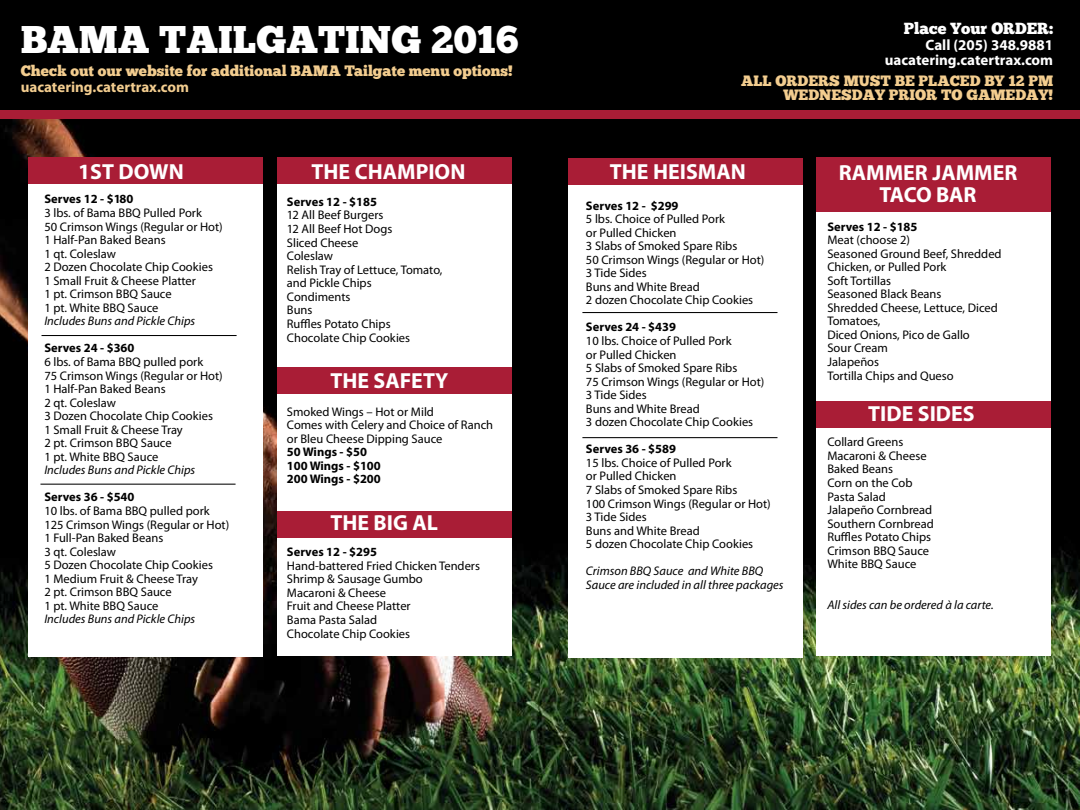
<style>
.page{position:relative;width:1080px;height:810px;background:#fff}
.page>*{position:absolute;margin:0;border:0;box-sizing:border-box;transform-origin:0 0}
.t1{font:38.62px "Chunk Five";color:#fff}
.t2{font:700 21.88px/21.9px "Myriad Pro";color:#fff;text-align:center}
.t3{font:16.12px "Chunk Five";color:#fff}
.t4{font:15px "Chunk Five Ex";color:#f3cd8f}
.t5{font:15px/13.8px "Chunk Five";color:#f3cd8f;text-align:right}
.t6{font:700 15px/15px "Myriad Pro";color:#fff;text-align:right}
.t7{font:700 15px "Myriad Pro";color:#f3cd8f}
.t8{font:12.5px/13.5px "Myriad Pro";color:#000}
.t9{font:italic 12.5px/13.8px "Myriad Pro";color:#000}
.t10{font:700 12.5px/13.5px "Myriad Pro";color:#000}
</style>
<div class="page">
<img style="left:0;top:118px;width:1080px;height:692px">
<div style="left:0;top:0;width:1080px;height:110px;background:#000"></div>
<div style="left:277px;top:158px;width:234px;height:498px;background:#fff"></div>
<div style="left:29px;top:158px;width:234px;height:498px;background:#fff"></div>
<div style="left:29px;top:158px;width:234px;height:26px;background:#a91d36"></div>
<div style="left:277px;top:158px;width:234px;height:26px;background:#a91d36"></div>
<div style="left:277px;top:367px;width:234px;height:26px;background:#a91d36"></div>
<div style="left:277px;top:511px;width:234px;height:26px;background:#a91d36"></div>
<hr style="left:42px;top:335px;width:195px;height:1px;background:#000">
<hr style="left:40px;top:484px;width:196px;height:1px;background:#000">
<div style="left:816px;top:158px;width:235px;height:498px;background:#fff"></div>
<div style="left:568px;top:159px;width:235px;height:499px;background:#fff"></div>
<div style="left:568px;top:158px;width:234px;height:26px;background:#a91d36"></div>
<div style="left:816px;top:402px;width:235px;height:26px;background:#a91d36"></div>
<div style="left:816px;top:158px;width:235px;height:54px;background:#a91d36"></div>
<hr style="left:582px;top:312px;width:196px;height:1px;background:#000">
<hr style="left:582px;top:437px;width:196px;height:1px;background:#000">
<div style="left:0;top:110px;width:1080px;height:8px;background:#a91d36"></div>
<h1 class="t1" style="left:21px;top:16px;width:499px">BAMA TAILGATING 2016</h1>
<p class="t3" style="left:904px;top:19px;width:151px">Place Your ORDER:</p>
<p class="t6" style="left:885px;top:37px;width:170px">Call (205) 348.9881 uacatering.catertrax.com</p>
<p class="t5" style="left:741px;top:74px;width:314px">ALL ORDERS MUST BE PLACED BY 12 PM<br>WEDNESDAY PRIOR TO GAMEDAY!</p>
<p class="t4" style="left:21px;top:59px;width:494px">Check out our website for additional BAMA Tailgate menu options!</p>
<p class="t7" style="left:21px;top:77px;width:170px">uacatering.catertrax.com</p>
<h2 class="t2" style="left:78px;top:160px;width:107px">1ST DOWN</h2>
<p class="t10" style="left:44px;top:192px;width:91px">Serves 12 - $180</p>
<p class="t8" style="left:44px;top:206px;width:180px">3 lbs. of Bama BBQ Pulled Pork<br>50 Crimson Wings (Regular or Hot)<br>1 Half-Pan Baked Beans<br>1 qt. Coleslaw<br>2 Dozen Chocolate Chip Cookies<br>1 Small Fruit &amp; Cheese Platter<br>1 pt. Crimson BBQ Sauce<br>1 pt. White BBQ Sauce</p>
<p class="t9" style="left:44px;top:314px;width:152px">Includes Buns and Pickle Chips</p>
<p class="t10" style="left:44px;top:341px;width:92px">Serves 24 - $360</p>
<p class="t8" style="left:44px;top:355px;width:180px">6 lbs. of Bama BBQ pulled pork<br>75 Crimson Wings (Regular or Hot)<br>1 Half-Pan Baked Beans<br>2 qt. Coleslaw<br>3 Dozen Chocolate Chip Cookies<br>1 Small Fruit &amp; Cheese Tray<br>2 pt. Crimson BBQ Sauce<br>1 pt. White BBQ Sauce</p>
<p class="t9" style="left:44px;top:463px;width:152px">Includes Buns and Pickle Chips</p>
<p class="t10" style="left:44px;top:490px;width:92px">Serves 36 - $540</p>
<p class="t8" style="left:44px;top:504px;width:186px">10 lbs. of Bama BBQ pulled pork<br>125 Crimson Wings (Regular or Hot)<br>1 Full-Pan Baked Beans<br>3 qt. Coleslaw<br>5 Dozen Chocolate Chip Cookies<br>1 Medium Fruit &amp; Cheese Tray<br>2 pt. Crimson BBQ Sauce<br>1 pt. White BBQ Sauce</p>
<p class="t9" style="left:44px;top:612px;width:152px">Includes Buns and Pickle Chips</p>
<h2 class="t2" style="left:312px;top:160px;width:155px">THE CHAMPION</h2>
<p class="t10" style="left:287px;top:195px;width:92px">Serves 12 - $185</p>
<p class="t8" style="left:287px;top:208px;width:157px">12 All Beef Burgers<br>12 All Beef Hot Dogs<br>Sliced Cheese<br>Coleslaw<br>Relish Tray of Lettuce, Tomato, and Pickle Chips<br>Condiments<br>Buns<br>Ruffles Potato Chips<br>Chocolate Chip Cookies</p>
<h2 class="t2" style="left:330px;top:369px;width:120px">THE SAFETY</h2>
<p class="t8" style="left:287px;top:404px;width:208px">Smoked Wings – Hot or Mild<br>Comes with Celery and Choice of Ranch or Bleu Cheese Dipping Sauce</p>
<p class="t10" style="left:287px;top:445px;width:95px">50 Wings - $50<br>100 Wings - $100<br>200 Wings - $200</p>
<h2 class="t2" style="left:330px;top:511px;width:109px">THE BIG AL</h2>
<p class="t10" style="left:287px;top:545px;width:92px">Serves 12 - $295</p>
<p class="t8" style="left:287px;top:558px;width:195px">Hand-battered Fried Chicken Tenders<br>Shrimp &amp; Sausage Gumbo<br>Macaroni &amp; Cheese<br>Fruit and Cheese Platter<br>Bama Pasta Salad<br>Chocolate Chip Cookies</p>
<h2 class="t2" style="left:610px;top:160px;width:137px">THE HEISMAN</h2>
<p class="t10" style="left:586px;top:198px;width:94px">Serves 12 - $299</p>
<p class="t8" style="left:586px;top:212px;width:180px">5 lbs. Choice of Pulled Pork<br>or Pulled Chicken<br>3 Slabs of Smoked Spare Ribs<br>50 Crimson Wings (Regular or Hot)<br>3 Tide Sides<br>Buns and White Bread<br>2 dozen Chocolate Chip Cookies</p>
<p class="t10" style="left:586px;top:320px;width:92px">Serves 24 - $439</p>
<p class="t8" style="left:586px;top:334px;width:180px">10 lbs. Choice of Pulled Pork<br>or Pulled Chicken<br>5 Slabs of Smoked Spare Ribs<br>75 Crimson Wings (Regular or Hot)<br>3 Tide Sides<br>Buns and White Bread<br>3 dozen Chocolate Chip Cookies</p>
<p class="t10" style="left:586px;top:442px;width:92px">Serves 36 - $589</p>
<p class="t8" style="left:586px;top:456px;width:186px">15 lbs. Choice of Pulled Pork<br>or Pulled Chicken<br>7 Slabs of Smoked Spare Ribs<br>100 Crimson Wings (Regular or Hot)<br>3 Tide Sides<br>Buns and White Bread<br>5 dozen Chocolate Chip Cookies</p>
<p class="t9" style="left:586px;top:564px;width:199px">Crimson BBQ Sauce and White BBQ<br>Sauce are included in all three packages</p>
<h2 class="t2" style="left:839px;top:161px;width:180px">RAMMER JAMMER<br>TACO BAR</h2>
<p class="t10" style="left:827px;top:219px;width:92px">Serves 12 - $185</p>
<p class="t8" style="left:827px;top:233px;width:176px">Meat (choose 2)<br>Seasoned Ground Beef, Shredded<br>Chicken, or Pulled Pork<br>Soft Tortillas<br>Seasoned Black Beans<br>Shredded Cheese, Lettuce, Diced<br>Tomatoes,<br>Diced Onions, Pico de Gallo<br>Sour Cream<br>Jalapeños<br>Tortilla Chips and Queso</p>
<h2 class="t2" style="left:868px;top:402px;width:108px">TIDE SIDES</h2>
<p class="t8" style="left:827px;top:435px;width:108px">Collard Greens<br>Macaroni &amp; Cheese<br>Baked Beans<br>Corn on the Cob<br>Pasta Salad<br>Jalapeño Cornbread<br>Southern Cornbread<br>Ruffles Potato Chips<br>Crimson BBQ Sauce<br>White BBQ Sauce</p>
<p class="t9" style="left:827px;top:598px;width:168px">All sides can be ordered à la carte.</p>
</div>
